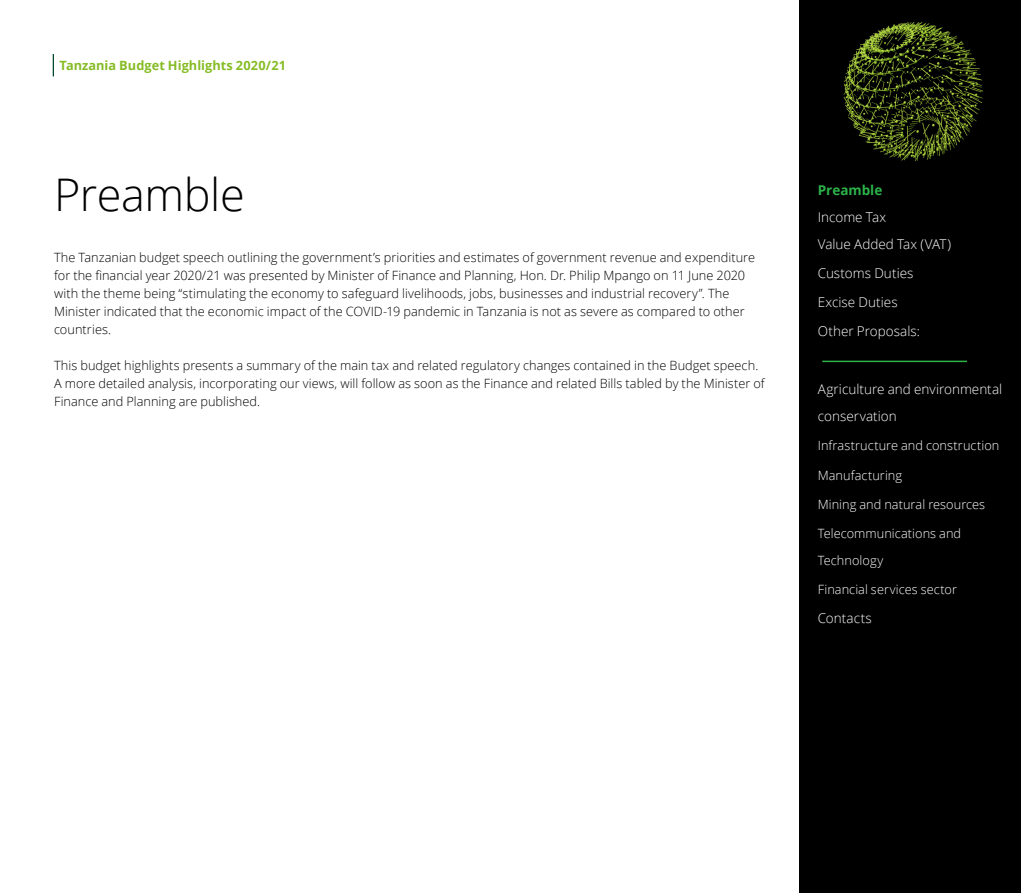
<style>
.page{position:relative;width:1021px;height:893px;background:#fff}
.page>*{position:absolute;margin:0;border:0;box-sizing:border-box;transform-origin:0 0}
.t1{font:300 45px "Open Sans";letter-spacing:-.01em;color:#000}
.t2{font:300 13.5px/27px "Open Sans";color:#fff}
.t3{font:700 13.5px "Open Sans";color:#2cb34a}
.t4{font:300 12.75px/18px "Open Sans";color:#000}
.t5{font:300 12.75px/27px "Open Sans";letter-spacing:.005em;color:#fff}
.t6{font:700 12.75px "Open Sans";letter-spacing:.005em;color:#86bc25}
</style>
<div class="page">
<div style="left:799px;top:0;width:221px;height:893px;background:#000"></div>
<svg style="left:53px;top:54px;width:1px;height:22px"></svg>
<hr style="left:822px;top:361px;width:144px;height:1px;background:#2cb34a">
<img style="left:843px;top:22px;width:141px;height:139px">
<p class="t6" style="left:59px;top:57px;width:228px">Tanzania Budget Highlights 2020/21</p>
<h1 class="t1" style="left:54px;top:163px;width:192px">Preamble</h1>
<p class="t3" style="left:817px;top:180px;width:66px">Preamble</p>
<p class="t2" style="left:817px;top:203px;width:135px">Income Tax<br>Value Added Tax (VAT)</p>
<p class="t2" style="left:817px;top:258px;width:104px;line-height:29.1px">Customs Duties<br>Excise Duties<br>Other Proposals:</p>
<p class="t4" style="left:54px;top:248px;width:702px">The Tanzanian budget speech outlining the government’s priorities and estimates of government revenue and expenditure for the financial year 2020/21 was presented by Minister of Finance and Planning, Hon. Dr. Philip Mpango on 11 June 2020 with the theme being “stimulating the economy to safeguard livelihoods, jobs, businesses and industrial recovery”. The Minister indicated that the economic impact of the COVID-19 pandemic in Tanzania is not as severe as compared to other countries.</p>
<p class="t4" style="left:54px;top:356px;width:712px">This budget highlights presents a summary of the main tax and related regulatory changes contained in the Budget speech.<br>A more detailed analysis, incorporating our views, will follow as soon as the Finance and related Bills tabled by the Minister of<br>Finance and Planning are published.</p>
<p class="t2" style="left:817px;top:375px;width:186px">Agriculture and environmental conservation</p>
<p class="t5" style="left:817px;top:432px;width:183px">Infrastructure and construction</p>
<p class="t5" style="left:817px;top:461px;width:86px">Manufacturing</p>
<p class="t5" style="left:817px;top:490px;width:169px">Mining and natural resources</p>
<p class="t5" style="left:817px;top:519px;width:145px">Telecommunications and<br>Technology</p>
<p class="t5" style="left:817px;top:575px;width:141px">Financial services sector</p>
<p class="t2" style="left:817px;top:604px;width:56px">Contacts</p>
</div>
